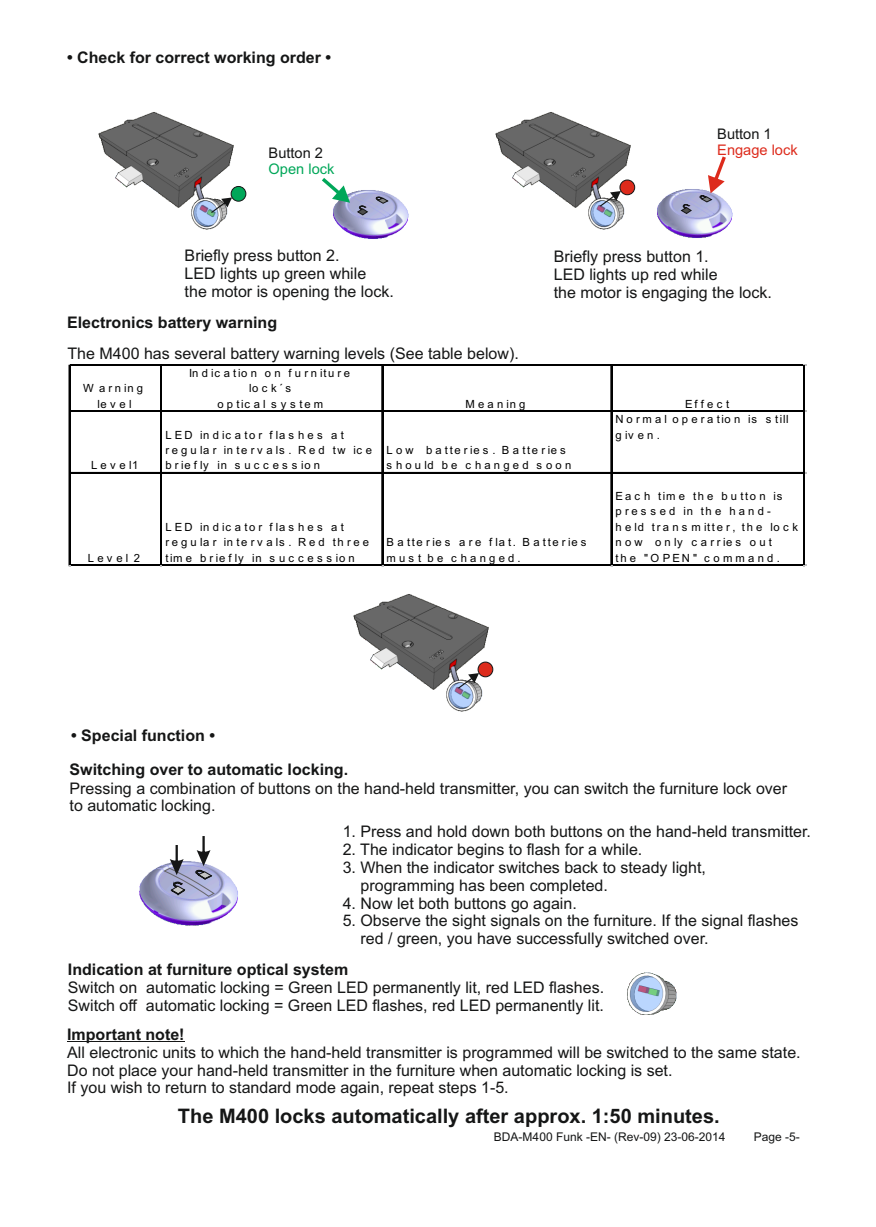
<style>
.page{position:relative;width:876px;height:1227px;background:#fff}
.page>*{position:absolute;margin:0;border:0;box-sizing:border-box;transform-origin:0 0}
.t1{font:700 20px "Arial";color:#151616}
.t2{font:16px/17.8px "Arial";color:#151616}
.t3{font:700 16px/33.8px "Arial";color:#151616}
.t4{font:14.6px "Arial";color:#151616}
.t5{font:14.6px "Arial";color:#dd2b1c}
.t6{font:14.6px "Arial";color:#00a759}
.t7{font:12px "Arial";color:#151616}
.t8{font:11.2px/15.4px "Arial";letter-spacing:.285em;color:#000}
</style>
<div class="page">
<img style="left:672px;top:189px;width:59px;height:49px">
<svg style="left:681px;top:204px;width:9px;height:9px"></svg>
<svg style="left:699px;top:156px;width:26px;height:46px"></svg>
<img style="left:333px;top:190px;width:75px;height:49px">
<svg style="left:357px;top:206px;width:10px;height:9px"></svg>
<svg style="left:376px;top:197px;width:11px;height:6px"></svg>
<svg style="left:322px;top:178px;width:28px;height:25px"></svg>
<hr style="left:71px;top:364px;width:733px;height:1px;background:#000">
<hr style="left:71px;top:365px;width:733px;height:1px;background:#000">
<hr style="left:71px;top:410px;width:733px;height:1px;background:#000">
<hr style="left:71px;top:411px;width:733px;height:1px;background:#000">
<hr style="left:71px;top:472px;width:733px;height:1px;background:#000">
<hr style="left:69px;top:365px;width:2px;height:201px;background:#000">
<hr style="left:160px;top:366px;width:2px;height:200px;background:#000">
<hr style="left:381px;top:366px;width:2px;height:200px;background:#000">
<hr style="left:610px;top:366px;width:2px;height:200px;background:#000">
<hr style="left:71px;top:564px;width:733px;height:2px;background:#000">
<hr style="left:802px;top:366px;width:1px;height:200px;background:#000">
<hr style="left:803px;top:366px;width:1px;height:200px;background:#000">
<img style="left:139px;top:864px;width:99px;height:62px">
<svg style="left:164px;top:836px;width:50px;height:60px"></svg>
<hr style="left:67px;top:1041px;width:117px;height:1px;background:#151616">
<img style="left:98px;top:112px;width:149px;height:118px">
<div style="left:231px;top:186px;width:15px;height:15px;background:#00a759;border:1px solid #151616;border-radius:50%"></div>
<svg style="left:211px;top:197px;width:21px;height:16px"></svg>
<img style="left:495px;top:112px;width:180px;height:120px">
<div style="left:619px;top:180px;width:15px;height:15px;background:#dd2b1c;border:1px solid #151616;border-radius:50%"></div>
<svg style="left:599px;top:191px;width:21px;height:15px"></svg>
<img style="left:353px;top:594px;width:141px;height:118px">
<div style="left:477px;top:662px;width:16px;height:15px;background:#dd2b1c;border:1px solid #151616;border-radius:50%"></div>
<svg style="left:458px;top:673px;width:21px;height:15px"></svg>
<img style="left:627px;top:972px;width:49px;height:43px">
<p class="t3" style="left:67px;top:42px;width:265px">• Check for correct working order •</p>
<p class="t4" style="left:716px;top:128px;width:56px">Button 1</p>
<p class="t4" style="left:268px;top:147px;width:56px">Button 2</p>
<p class="t5" style="left:716px;top:145px;width:82px">Engage lock</p>
<p class="t6" style="left:268px;top:163px;width:67px">Open lock</p>
<p class="t2" style="left:184px;top:248px;width:210px">Briefly press button 2.<br>LED lights up green while<br>the motor is opening the lock.</p>
<p class="t2" style="left:553px;top:249px;width:219px">Briefly press button 1.<br>LED lights up red while<br>the motor is engaging the lock.</p>
<p class="t3" style="left:67px;top:307px;width:211px">Electronics battery warning</p>
<p class="t2" style="left:67px;top:346px;width:452px">The M400 has several battery warning levels (See table below).</p>
<p class="t8" style="left:83px;top:382px;width:61px;text-align:center">W arning level</p>
<p class="t8" style="left:189px;top:366px;width:162px;text-align:center">Indication on furniture loc k´s<br>optical system</p>
<p class="t8" style="left:465px;top:397px;width:61px">Meaning</p>
<p class="t8" style="left:684px;top:397px;width:46px">Effect</p>
<p class="t8" style="left:91px;top:459px;width:49px">Level1</p>
<p class="t8" style="left:88px;top:551px;width:54px">Level 2</p>
<p class="t8" style="left:165px;top:428px;width:208px">LED indicator flashes at regular intervals. Red tw ice briefly in succession</p>
<p class="t8" style="left:386px;top:443px;width:186px">Low batteries. Batteries should be changed soon</p>
<p class="t8" style="left:165px;top:520px;width:205px">LED indicator flashes at regular intervals. Red three time briefly in succession</p>
<p class="t8" style="left:386px;top:535px;width:201px">Batteries are flat. Batteries must be changed.</p>
<p class="t8" style="left:615px;top:412px;width:174px">Normal operation is still given.</p>
<p class="t8" style="left:615px;top:489px;width:184px">Each time the button is pressed in the hand&shy;held transmitter, the lock now only carries out<br>the "OPEN" command.</p>
<p class="t3" style="left:69px;top:720px;width:280px">• Special function •<br>Switching over to automatic locking.</p>
<p class="t2" style="left:70px;top:780px;width:718px">Pressing a combination of buttons on the hand-held transmitter, you can switch the furniture lock over to automatic locking.</p>
<p class="t2" style="left:342px;top:824px;width:469px">1. Press and hold down both buttons on the hand-held transmitter.</p>
<p class="t2" style="left:342px;top:842px;width:301px">2. The indicator begins to flash for a while.</p>
<p class="t2" style="left:360px;top:859px;width:347px;text-indent:-18px">3. When the indicator switches back to steady light, programming has been completed.</p>
<p class="t2" style="left:342px;top:895px;width:235px">4. Now let both buttons go again.</p>
<p class="t2" style="left:360px;top:913px;width:439px;text-indent:-18px">5. Observe the sight signals on the furniture. If the signal flashes red / green, you have successfully switched over.</p>
<p class="t3" style="left:68px;top:954px;width:282px">Indication at furniture optical system</p>
<p class="t2" style="left:68px;top:980px;width:537px">Switch on automatic locking = Green LED permanently lit, red LED flashes.<br>Switch off automatic locking = Green LED flashes, red LED permanently lit.</p>
<p class="t3" style="left:67px;top:1018px;width:119px">Important note!</p>
<p class="t2" style="left:67px;top:1044px;width:734px">All electronic units to which the hand-held transmitter is programmed will be switched to the same state.<br>Do not place your hand-held transmitter in the furniture when automatic locking is set.<br>If you wish to return to standard mode again, repeat steps 1-5.</p>
<p class="t1" style="left:178px;top:1108px;width:543px">The M400 locks automatically after approx. 1:50 minutes.</p>
<p class="t7" style="left:493px;top:1132px;width:233px">BDA-M400 Funk -EN- (Rev-09) 23-06-2014</p>
<p class="t7" style="left:753px;top:1132px;width:48px">Page -5-</p>
</div>
